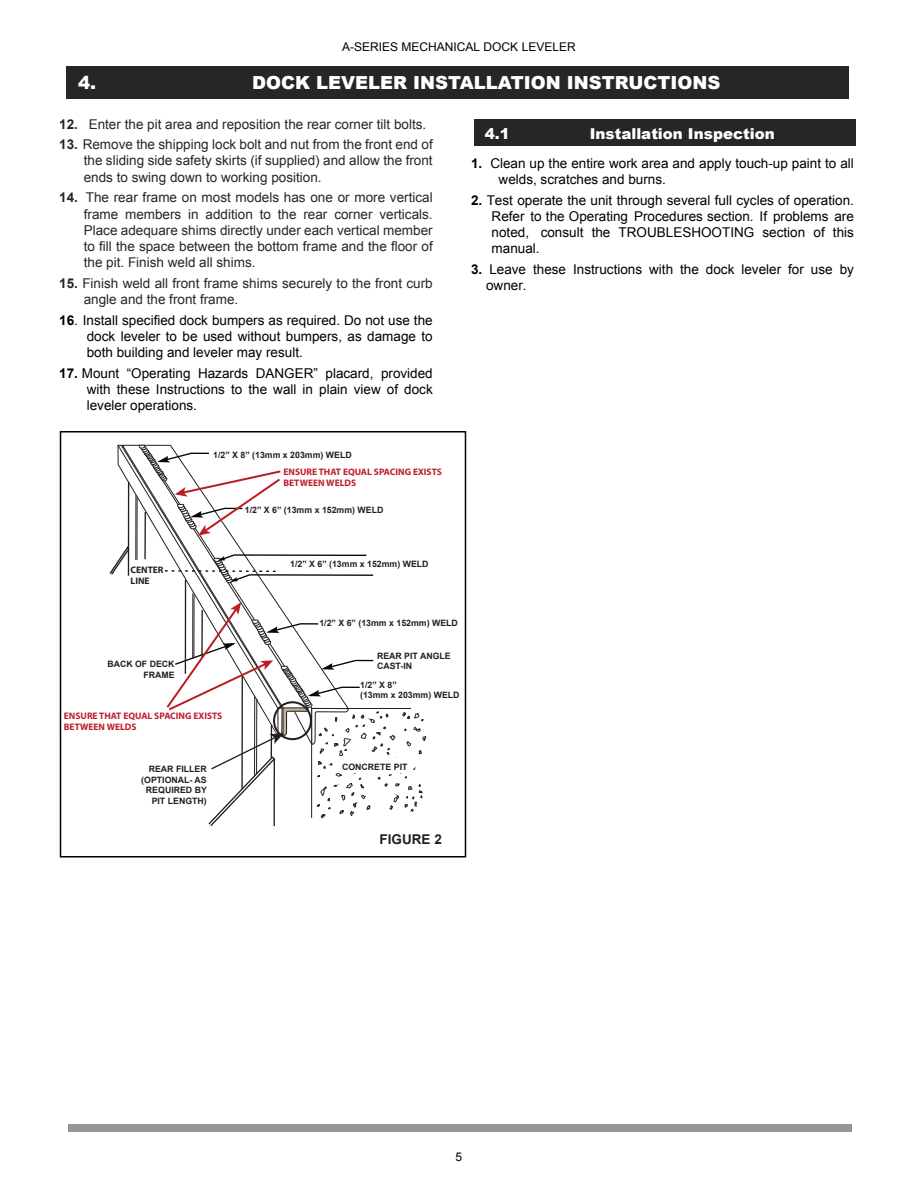
<style>
.page{position:relative;width:918px;height:1188px;background:#fff}
.page>*{position:absolute;margin:0;border:0;box-sizing:border-box;transform-origin:0 0}
.t1{font:900 18px "Arial";color:#fff}
.t2{font:900 15px "Arial";color:#fff}
.t3{font:13.5px/16.2px "Arial";color:#000;text-align:justify}
.t4{font:13.5px/16.2px "Arial";color:#272525;text-align:justify}
.t5{font:700 13.5px "Arial";color:#231f20}
.t6{font:12px "Arial";color:#000}
.t7{font:700 9.45px/11.4px "Myriad Pro";color:#be1e2d}
.t8{font:700 9.45px/11.4px "Myriad Pro";color:#231f20}
.t9{font:700 8.7px/10.5px "Arial";color:#231f20;text-align:right}
.s1{font-weight:700}
</style>
<div class="page">
<div style="left:66px;top:66px;width:783px;height:33px;background:#272525"></div>
<div style="left:474px;top:120px;width:382px;height:26px;background:#272525"></div>
<div style="left:68px;top:1124px;width:783px;height:8px;background:#969697"></div>
<svg style="left:109px;top:444px;width:317px;height:382px"></svg>
<div style="left:60px;top:431px;width:406px;height:427px;border:2px solid #020000"></div>
<p class="t6" style="left:342px;top:39px;width:235px">A-SERIES MECHANICAL DOCK LEVELER</p>
<h1 class="t1" style="left:78px;top:69px;width:19px">4.</h1>
<h1 class="t1" style="left:252px;top:69px;width:470px">DOCK LEVELER INSTALLATION INSTRUCTIONS</h1>
<p class="t4" style="left:59px;top:116px;width:369px"><span class="s1">12.</span> Enter the pit area and reposition the rear corner tilt bolts.</p>
<p class="t4" style="left:84px;top:137px;width:351px;text-indent:-25px"><span class="s1">13.</span> Remove the shipping lock bolt and nut from the front end of the sliding side safety skirts (if supplied) and allow the front ends to swing down to working position.</p>
<p class="t4" style="left:84px;top:190px;width:351px;text-indent:-25px"><span class="s1">14.</span> The rear frame on most models has one or more vertical frame members in addition to the rear corner verticals.<br>Place adequare shims directly under each vertical member to fill the space between the bottom frame and the floor of the pit. Finish weld all shims.</p>
<p class="t4" style="left:84px;top:275px;width:351px;text-indent:-25px"><span class="s1">15.</span> Finish weld all front frame shims securely to the front curb angle and the front frame.</p>
<p class="t3" style="left:87px;top:312px;width:347px;text-indent:-27px"><span class="s1">16</span>. Install specified dock bumpers as required. Do not use the dock leveler to be used without bumpers, as damage to both building and leveler may result.</p>
<p class="t3" style="left:87px;top:365px;width:348px;text-indent:-28px"><span class="s1">17.</span> Mount “Operating Hazards DANGER” placard, provided with these Instructions to the wall in plain view of dock leveler operations.</p>
<p class="t9" style="left:213px;top:450px;width:140px">1/2” X 8” (13mm x 203mm) WELD</p>
<p class="t7" style="left:284px;top:465px;width:160px">ENSURE THAT EQUAL SPACING EXISTS<br>BETWEEN WELDS</p>
<p class="t9" style="left:245px;top:505px;width:140px">1/2” X 6” (13mm x 152mm) WELD</p>
<p class="t2" style="left:485px;top:122px;width:27px">4.1</p>
<p class="t2" style="left:590px;top:122px;width:187px">Installation Inspection</p>
<p class="t3" style="left:499px;top:155px;width:357px;text-indent:-27px"><span class="s1">1.</span> Clean up the entire work area and apply touch-up paint to all welds, scratches and burns.</p>
<p class="t3" style="left:492px;top:192px;width:364px;text-indent:-20px"><span class="s1">2.</span> Test operate the unit through several full cycles of operation.<br>Refer to the Operating Procedures section. If problems are noted, consult the TROUBLESHOOTING section of this manual.</p>
<p class="t3" style="left:486px;top:261px;width:369px;text-indent:-15px"><span class="s1">3.</span> Leave these Instructions with the dock leveler for use by owner.</p>
<p class="t8" style="left:131px;top:563px;width:35px">CENTER<br>LINE</p>
<p class="t9" style="left:107px;top:659px;width:69px">BACK OF DECK<br>FRAME</p>
<p class="t7" style="left:64px;top:710px;width:160px">ENSURE THAT EQUAL SPACING EXISTS<br>BETWEEN WELDS</p>
<p class="t9" style="left:141px;top:764px;width:67px">REAR FILLER (OPTIONAL- AS<br>REQUIRED BY<br>PIT LENGTH)</p>
<p class="t9" style="left:290px;top:559px;width:140px">1/2” X 6” (13mm x 152mm) WELD</p>
<p class="t9" style="left:319px;top:618px;width:140px">1/2” X 6” (13mm x 152mm) WELD</p>
<p class="t9" style="left:377px;top:651px;width:75px;text-align:left">REAR PIT ANGLE<br>CAST-IN</p>
<p class="t9" style="left:360px;top:680px;width:101px;text-align:left">1/2” X 8”<br>(13mm x 203mm) WELD</p>
<p class="t9" style="left:342px;top:762px;width:67px">CONCRETE PIT</p>
<p class="t5" style="left:380px;top:831px;width:64px">FIGURE 2</p>
<p class="t6" style="left:456px;top:1148px;width:8px">5</p>
</div>
